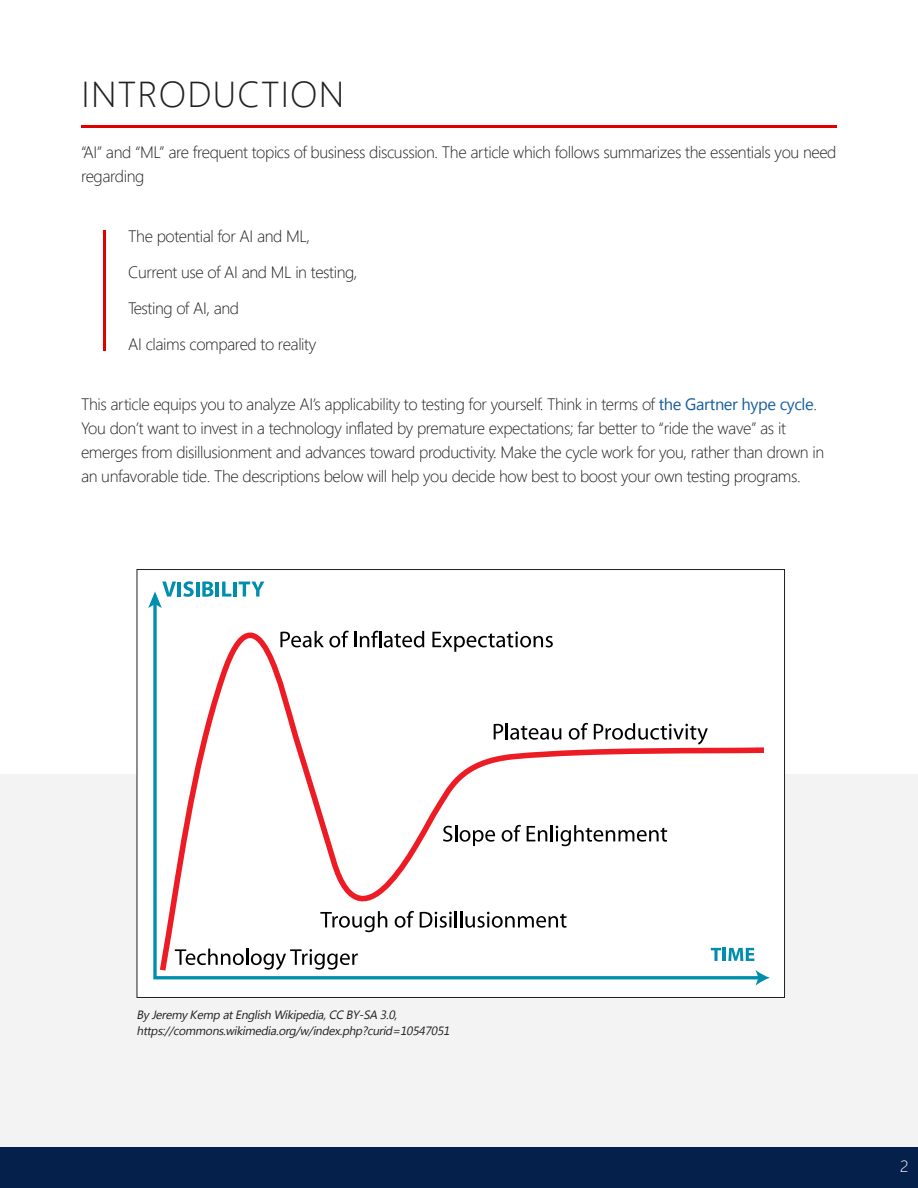
<style>
.page{position:relative;width:918px;height:1188px;background:#fff}
.page>*{position:absolute;margin:0;border:0;box-sizing:border-box;transform-origin:0 0}
.Heading_1_-_24_24_li{font:300 36px "Segoe UI";letter-spacing:.035em;color:#202020}
.Body_-_10_16_Light{font:300 16.5px/24px "Segoe UI";letter-spacing:-.025em;color:#202020}
.Body_Bullet_List{font:300 16.5px "Segoe UI";letter-spacing:-.025em;color:#202020}
.t1{font:300 16.5px "Segoe UI";color:#fff}
.Body_-_10_16_Light-2{font:italic 12px/16.5px "Segoe UI";color:#202020}
.s1{font-weight:400;color:#175d9e}
.s2{font-style:inherit}
</style>
<div class="page">
<div style="left:0;top:1148px;width:918px;height:40px;background:#06204c"></div>
<div style="left:0;top:774px;width:918px;height:372px;background:#f3f3f3"></div>
<div style="left:137px;top:569px;width:648px;height:429px;background:#fff;border:1px solid #202020"></div>
<hr style="left:81px;top:125px;width:756px;height:2px;background:#e10000">
<hr style="left:104px;top:230px;width:2px;height:120px;background:#e10000">
<svg style="left:153px;top:608px;width:610px;height:372px"></svg>
<svg style="left:756px;top:970px;width:14px;height:16px"></svg>
<svg style="left:711px;top:948px;width:43px;height:13px"></svg>
<svg style="left:148px;top:582px;width:28px;height:26px"></svg>
<hr style="left:178px;top:582px;width:3px;height:15px;background:#008eaf">
<svg style="left:183px;top:581px;width:11px;height:16px"></svg>
<hr style="left:196px;top:582px;width:3px;height:15px;background:#008eaf">
<svg style="left:202px;top:581px;width:11px;height:16px"></svg>
<hr style="left:216px;top:582px;width:3px;height:15px;background:#008eaf">
<svg style="left:222px;top:582px;width:9px;height:15px"></svg>
<hr style="left:233px;top:582px;width:4px;height:15px;background:#008eaf">
<svg style="left:239px;top:582px;width:25px;height:15px"></svg>
<p class="Heading_1_-_24_24_li" style="left:82px;top:65px;width:264px">INTRODUCTION</p>
<p class="Body_-_10_16_Light" style="left:81px;top:140px;width:757px">“AI” and “ML” are frequent topics of business discussion. The article which follows summarizes the essentials you need regarding</p>
<p class="Body_Bullet_List" style="left:128px;top:223px;width:184px">The potential for AI and ML,</p>
<p class="Body_Bullet_List" style="left:128px;top:259px;width:231px">Current use of AI and ML in testing,</p>
<p class="Body_Bullet_List" style="left:128px;top:295px;width:112px">Testing of AI, and</p>
<p class="Body_Bullet_List" style="left:128px;top:331px;width:190px">AI claims compared to reality</p>
<p class="Body_-_10_16_Light" style="left:81px;top:392px;width:745px">This article equips you to analyze AI’s applicability to testing for yourself. Think in terms of <span class="s1">the Gartner hype cycle</span>.<br>You don’t want to invest in a technology inflated by premature expectations; far better to “ride the wave” as it emerges from disillusionment and advances toward productivity. Make the cycle work for you, rather than drown in an unfavorable tide. The descriptions below will help you decide how best to boost your own testing programs.</p>
<p class="Body_-_10_16_Light-2" style="left:137px;top:1005px;width:317px">By Jeremy <span class="s2">K</span>emp atEnglish Wikipedia,CC BY-SA 3.0, https://commons.wikimedia.org/w/index.php?curid=10547051</p>
<p class="t1" style="left:900px;top:1153px;width:10px">2</p>
</div>
